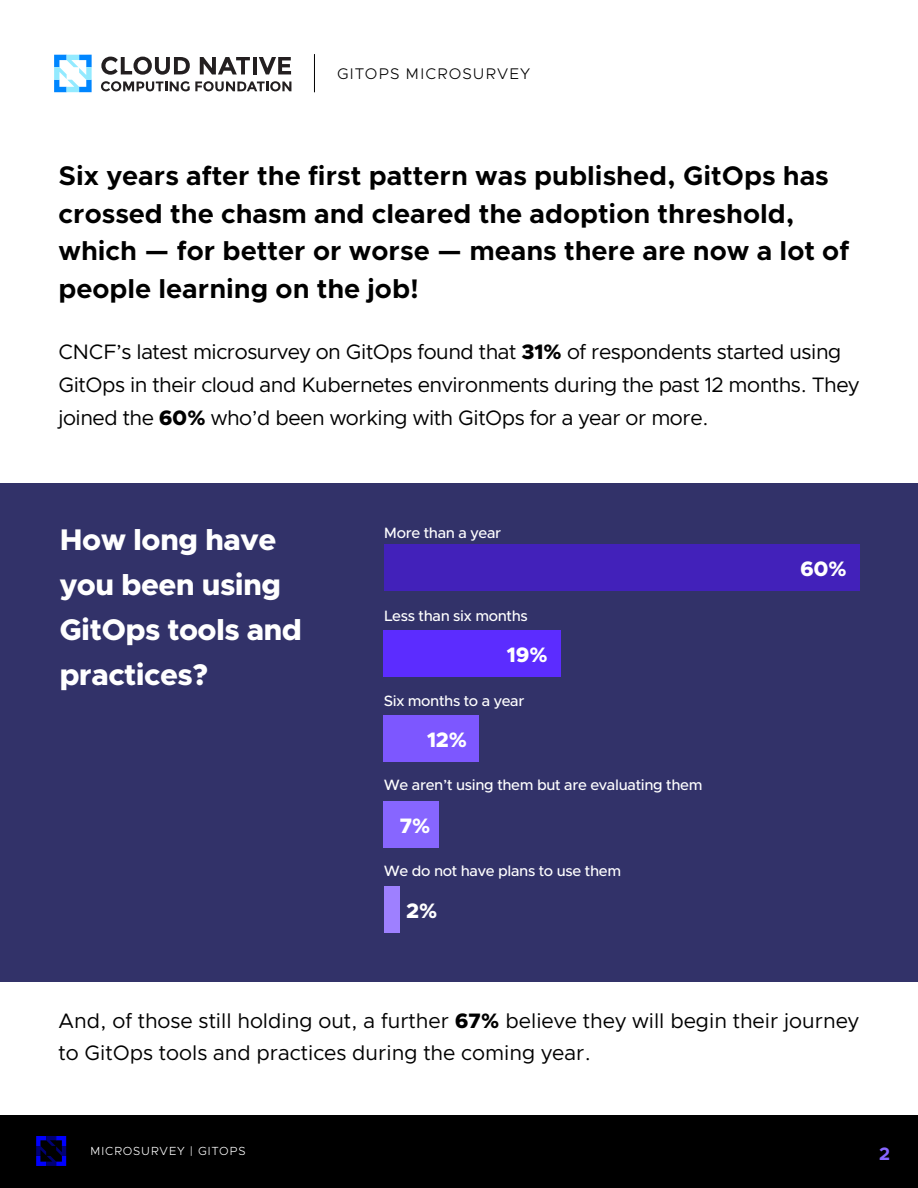
<style>
.page{position:relative;width:918px;height:1188px;background:#fff}
.page>*{position:absolute;margin:0;border:0;box-sizing:border-box;transform-origin:0 0}
.t1{font:800 30px/45px "Clarity City";letter-spacing:-.02em;color:#fff}
.t2{font:700 27px/37.5px "Clarity City";color:#000}
.t3{font:21px/33px "Clarity City";letter-spacing:-.02em;color:#000}
.t4{font:21px/31.5px "Clarity City";color:#000}
.t5{font:800 21px "Clarity City";color:#fff}
.t6{font:700 18px "Clarity City";color:#8766ff}
.t7{font:300 15.45px "Clarity City";letter-spacing:.06em;color:#000}
.t8{font:500 15px "Clarity City";letter-spacing:-.02em;color:#fff}
.t9{font:300 11.85px "Clarity City";letter-spacing:.06em;color:#fff}
.s1{font-weight:800}
</style>
<div class="page">
<svg style="left:54px;top:55px;width:38px;height:37px"></svg>
<svg style="left:101px;top:57px;width:89px;height:18px"></svg>
<svg style="left:200px;top:57px;width:50px;height:18px"></svg>
<hr style="left:253px;top:57px;width:4px;height:17px;background:#231f20">
<svg style="left:259px;top:57px;width:32px;height:17px"></svg>
<svg style="left:101px;top:81px;width:190px;height:10px"></svg>
<hr style="left:314px;top:54px;width:1px;height:38px;background:#000">
<div style="left:0;top:1115px;width:918px;height:73px;background:#000"></div>
<svg style="left:36px;top:1136px;width:30px;height:30px"></svg>
<div style="left:0;top:483px;width:918px;height:498px;background:#323269"></div>
<div style="left:384px;top:630px;width:177px;height:47px;background:#5c2cff"></div>
<div style="left:384px;top:715px;width:95px;height:47px;background:#7d57ff"></div>
<div style="left:384px;top:544px;width:476px;height:47px;background:#4221ba"></div>
<div style="left:384px;top:801px;width:55px;height:47px;background:#8766ff"></div>
<div style="left:384px;top:886px;width:16px;height:47px;background:#9e80ff"></div>
<p class="t7" style="left:337px;top:64px;width:195px">GITOPS MICROSURVEY</p>
<p class="t2" style="left:58px;top:157px;width:792px">Six years after the first pattern was published, GitOps has crossed the chasm and cleared the adoption threshold, which — for better or worse — means there are now a lot of people learning on the job!</p>
<p class="t3" style="left:58px;top:336px;width:803px">CNCF’s latest microsurvey on GitOps found that <span class="s1">31%</span> of respondents started using<br>GitOps in their cloud and Kubernetes environments during the past 12 months. They joined the <span class="s1">60%</span> who’d been working with GitOps for a year or more.</p>
<h1 class="t1" style="left:59px;top:518px;width:244px">How long have you been using<br>GitOps tools and practices?</h1>
<p class="t8" style="left:384px;top:524px;width:119px">More than a year</p>
<p class="t8" style="left:384px;top:606px;width:146px">Less than six months</p>
<p class="t5" style="left:507px;top:641px;width:43px">19%</p>
<p class="t8" style="left:384px;top:692px;width:142px">Six months to a year</p>
<p class="t5" style="left:427px;top:727px;width:42px">12%</p>
<p class="t8" style="left:384px;top:776px;width:320px">We aren’t using them but are evaluating them</p>
<p class="t5" style="left:400px;top:812px;width:32px">7%</p>
<p class="t8" style="left:384px;top:861px;width:239px">We do not have plans to use them</p>
<p class="t5" style="left:406px;top:898px;width:33px">2%</p>
<p class="t5" style="left:800px;top:556px;width:48px">60%</p>
<p class="t4" style="left:58px;top:1005px;width:802px">And, of those still holding out, a further <span class="s1">67%</span> believe they will begin their journey to GitOps tools and practices during the coming year.</p>
<p class="t9" style="left:90px;top:1144px;width:157px">MICROSURVEY | GITOPS</p>
<p class="t6" style="left:879px;top:1143px;width:12px">2</p>
</div>
